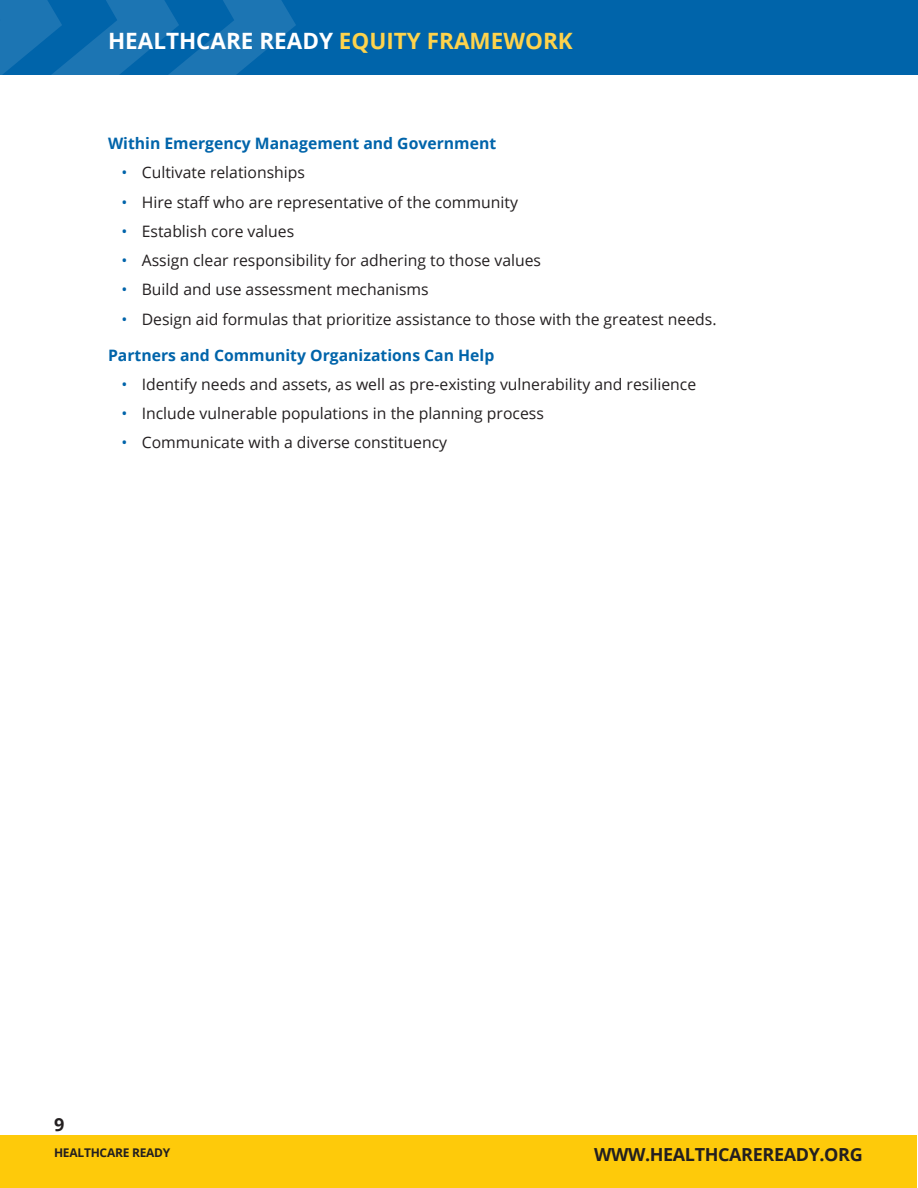
<style>
.page{position:relative;width:918px;height:1188px;background:#fff}
.page>*{position:absolute;margin:0;border:0;box-sizing:border-box;transform-origin:0 0}
.t1{font:700 22.5px "Open Sans";color:#fff}
.t2{font:700 18px "Open Sans";letter-spacing:-.02em;color:#231f20}
.t3{font:15.75px "Open Sans";color:#231f20}
.BODY{font:700 15.75px "Open Sans";color:#0064aa}
.t4{font:700 12px "Open Sans";letter-spacing:-.02em;color:#231f20}
.s1{color:#fed34c}
.s2{color:#0064aa}
</style>
<div class="page">
<div style="left:1px;top:1136px;width:916px;height:52px;background:#feca0a"></div>
<div style="left:0;top:0;width:918px;height:75px;background:#0064aa"></div>
<svg style="left:0;top:0;width:296px;height:75px"></svg>
<h1 class="t1" style="left:108px;top:25px;width:466px">HEALTHCARE READY <span class="s1">EQUITY FRAMEWORK</span></h1>
<p class="BODY" style="left:108px;top:132px;width:390px">Within Emergency Management and Government</p>
<p class="t3" style="left:122px;top:162px;width:185px"><span class="s2">•</span> Cultivate relationships</p>
<p class="t3" style="left:122px;top:191px;width:398px"><span class="s2">•</span> Hire staff who are representative of the community</p>
<p class="t3" style="left:122px;top:220px;width:174px"><span class="s2">•</span> Establish core values</p>
<p class="t3" style="left:122px;top:250px;width:421px"><span class="s2">•</span> Assign clear responsibility for adhering to those values</p>
<p class="t3" style="left:122px;top:279px;width:309px"><span class="s2">•</span> Build and use assessment mechanisms</p>
<p class="t3" style="left:122px;top:308px;width:597px"><span class="s2">•</span> Design aid formulas that prioritize assistance to those with the greatest needs.</p>
<p class="BODY" style="left:108px;top:344px;width:388px">Partners and Community Organizations Can Help</p>
<p class="t3" style="left:122px;top:373px;width:576px"><span class="s2">•</span> Identify needs and assets, as well as pre-existing vulnerability and resilience</p>
<p class="t3" style="left:122px;top:403px;width:424px"><span class="s2">•</span> Include vulnerable populations in the planning process</p>
<p class="t3" style="left:122px;top:432px;width:327px"><span class="s2">•</span> Communicate with a diverse constituency</p>
<p class="t2" style="left:54px;top:1112px;width:12px">9</p>
<p class="t4" style="left:54px;top:1144px;width:118px">HEALTHCARE READY</p>
<p class="t2" style="left:594px;top:1142px;width:270px">WWW.HEALTHCAREREADY.ORG</p>
</div>
